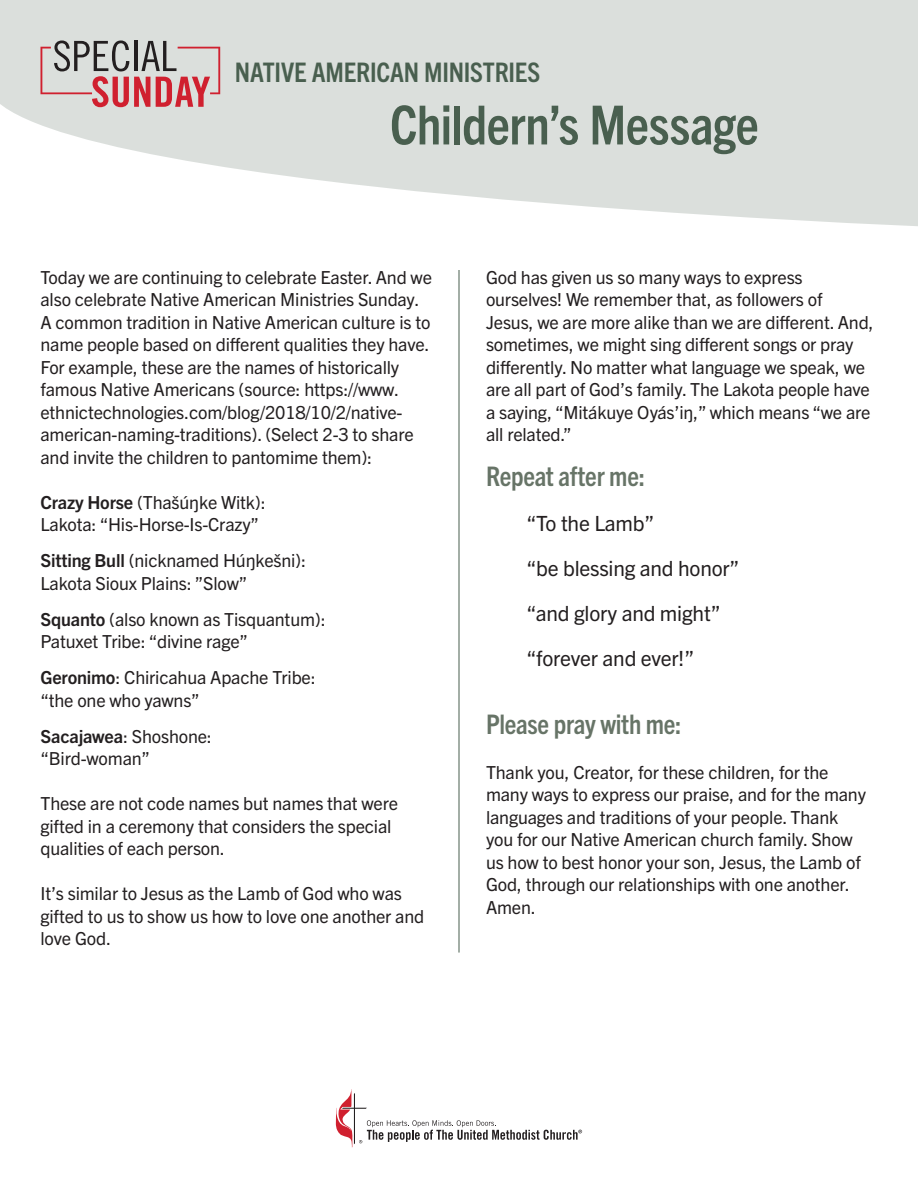
<style>
.page{position:relative;width:918px;height:1188px;background:#fff}
.page>*{position:absolute;margin:0;border:0;box-sizing:border-box;transform-origin:0 0}
.t1{font:700 condensed 54px "Trade Gothic Next LT Pro";letter-spacing:-.01em;color:#495f4f}
.t2{font:700 condensed 27px "Trade Gothic Next LT Pro";letter-spacing:-.01em;color:#677467}
.t3{font:700 condensed 27px "Trade Gothic Next LT Pro";letter-spacing:-.01em;color:#495f4f}
.t4{font:21px "Trade Gothic Next LT Pro";letter-spacing:-.01em;color:#231f20}
.t5{font:18px/22.5px "Trade Gothic Next LT Pro";letter-spacing:-.01em;color:#231f20}
.s1{font-weight:700}
</style>
<div class="page">
<hr style="left:459px;top:270px;width:1px;height:683px;background:#495f4f">
<svg style="left:336px;top:1089px;width:246px;height:58px"></svg>
<svg style="left:0;top:0;width:918px;height:226px;fill:#dbdfdc"></svg>
<svg style="left:40px;top:40px;width:180px;height:67px;background:#c6abac"></svg>
<p class="t3" style="left:235px;top:54px;width:307px">NATIVE AMERICAN MINISTRIES</p>
<p class="t1" style="left:390px;top:88px;width:370px">Childern’s Message</p>
<p class="t5" style="left:40px;top:265px;width:393px">Today we are continuing to celebrate Easter. And we also celebrate Native American Ministries Sunday.<br>A common tradition in Native American culture is to name people based on different qualities they have.<br>For example, these are the names of historically famous Native Americans (source: https://www. ethnictechnologies.com/blog/2018/10/2/native&shy;american-naming-traditions). (Select 2-3 to share and invite the children to pantomime them):</p>
<p class="t5" style="left:40px;top:490px;width:227px"><span class="s1">Crazy Horse</span> (Thašúŋke Witk):<br>Lakota: “His-Horse-Is-Crazy”</p>
<p class="t5" style="left:40px;top:548px;width:267px"><span class="s1">Sitting Bull</span> (nicknamed Húŋkešni):<br>Lakota Sioux Plains: ”Slow”</p>
<p class="t5" style="left:40px;top:607px;width:287px"><span class="s1">Squanto</span> (also known as Tisquantum):<br>Patuxet Tribe: “divine rage”</p>
<p class="t5" style="left:40px;top:665px;width:277px"><span class="s1">Geronimo</span>: Chiricahua Apache Tribe: “the one who yawns”</p>
<p class="t5" style="left:40px;top:724px;width:173px"><span class="s1">Sacajawea</span>: Shoshone: “Bird-woman”</p>
<p class="t5" style="left:40px;top:791px;width:359px">These are not code names but names that were gifted in a ceremony that considers the special qualities of each person.</p>
<p class="t5" style="left:40px;top:881px;width:385px">It’s similar to Jesus as the Lamb of God who was gifted to us to show us how to love one another and love God.</p>
<p class="t5" style="left:486px;top:265px;width:389px">God has given us so many ways to express ourselves! We remember that, as followers of Jesus, we are more alike than we are different. And, sometimes, we might sing different songs or pray differently. No matter what language we speak, we are all part of God’s family. The Lakota people have a saying, “Mitákuye Oyás’iŋ,” which means “we are all related.”</p>
<p class="t2" style="left:486px;top:458px;width:160px">Repeat after me:</p>
<p class="t4" style="left:526px;top:509px;width:129px">“To the Lamb”</p>
<p class="t4" style="left:526px;top:554px;width:215px">“be blessing and honor”</p>
<p class="t4" style="left:526px;top:599px;width:196px">“and glory and might”</p>
<p class="t4" style="left:526px;top:644px;width:169px">“forever and ever!”</p>
<p class="t2" style="left:486px;top:706px;width:197px">Please pray with me:</p>
<p class="t5" style="left:486px;top:760px;width:381px">Thank you, Creator, for these children, for the many ways to express our praise, and for the many languages and traditions of your people. Thank you for our Native American church family. Show us how to best honor your son, Jesus, the Lamb of God, through our relationships with one another.<br>Amen.</p>
</div>
